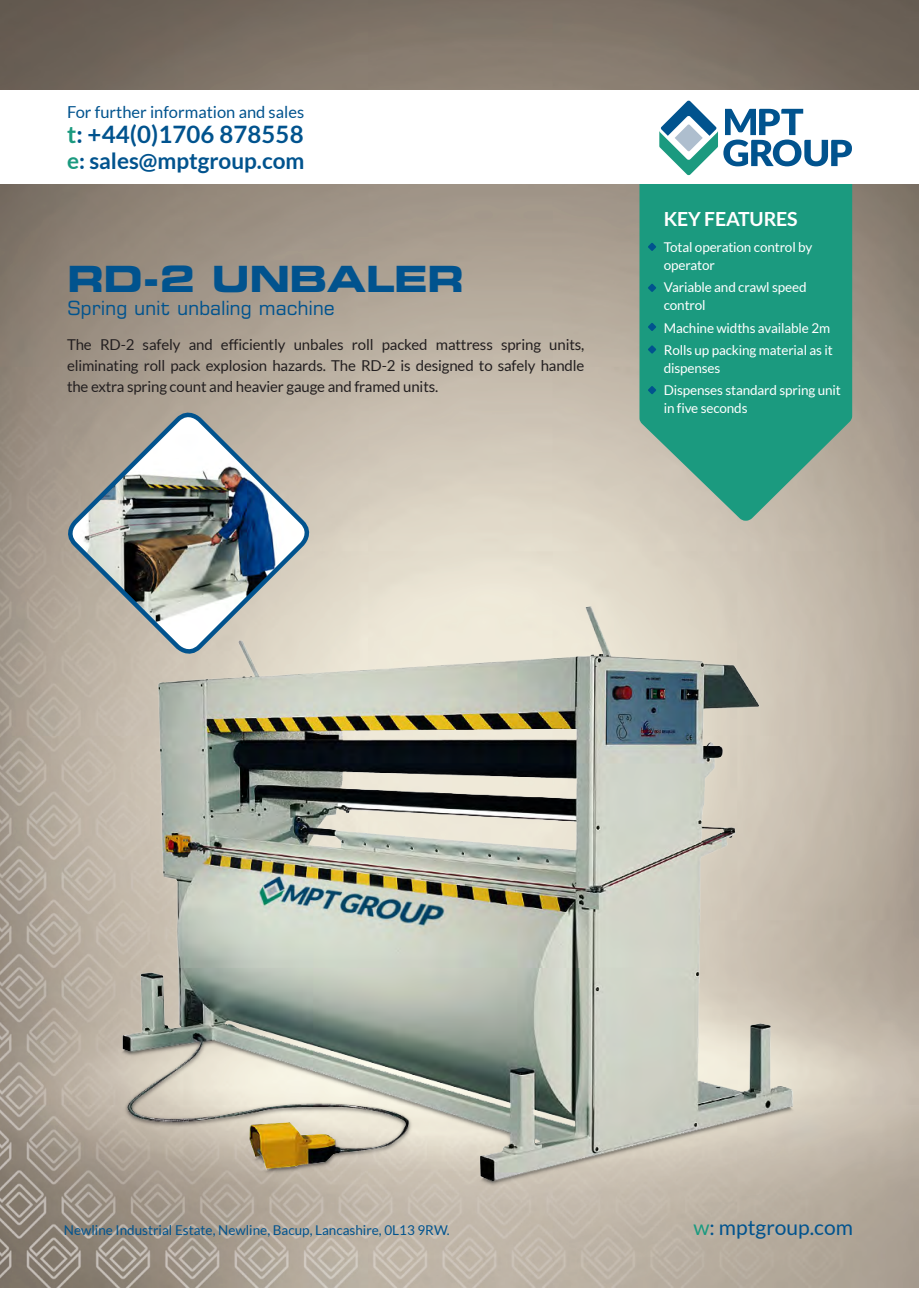
<style>
.page{position:relative;width:919px;height:1289px;background:#fff}
.page>*{position:absolute;margin:0;border:0;box-sizing:border-box;transform-origin:0 0}
.t1{font:700 expanded 36px "Square 721 BT";letter-spacing:-.01em;color:#01538e}
.t2{font:700 24px "Lato";letter-spacing:.005em;color:#01538e}
.t3{font:700 22.5px "Lato";color:#01538e}
.t4{font:21px "Lato";color:#01538e}
.t5{font:19.5px "Square 721 BT";letter-spacing:-.01em;color:#01538e}
.t6{font:700 19.5px "Lato";letter-spacing:-.01em;color:#fff}
.t7{font:16.5px "Lato";color:#01538e}
.t8{font:15px/21px "Lato";letter-spacing:-.01em;color:#231f20;text-align:justify}
.t9{font:13.5px/18px "Lato";letter-spacing:-.01em;color:#fff}
.t10{font:13.5px "Lato";color:#01538e}
.s1{color:#1b9a7f}
</style>
<div class="page">
<img style="left:0;top:0;width:918px;height:1287px">
<svg style="left:639px;top:184px;width:213px;height:336px;background:#339e85"></svg>
<div style="left:0;top:91px;width:918px;height:93px;background:#fff"></div>
<svg style="left:659px;top:101px;width:192px;height:74px"></svg>
<svg style="left:647px;top:242px;width:9px;height:9px"></svg>
<svg style="left:647px;top:283px;width:9px;height:9px"></svg>
<svg style="left:647px;top:385px;width:9px;height:9px"></svg>
<svg style="left:647px;top:322px;width:9px;height:9px"></svg>
<svg style="left:647px;top:345px;width:9px;height:9px"></svg>
<img style="left:111px;top:559px;width:694px;height:652px">
<svg style="left:64px;top:409px;width:249px;height:248px;background:#a4a6a2"></svg>
<p class="t7" style="left:67px;top:103px;width:239px">For further information and sales</p>
<h2 class="t2" style="left:67px;top:121px;width:238px"><span class="s1">t</span>: +44(0)1706 878558</h2>
<h3 class="t3" style="left:67px;top:148px;width:239px"><span class="s1">e</span>: sales@mptgroup.com</h3>
<h1 class="t1" style="left:67px;top:258px;width:399px">RD-2 UNBALER</h1>
<h3 class="t5" style="left:67px;top:295px;width:269px">Spring unit unbaling machine</h3>
<p class="t8" style="left:67px;top:333px;width:519px">The RD-2 safely and efficiently unbales roll packed mattress spring units, eliminating roll pack explosion hazards. The RD-2 is designed to safely handle the extra spring count and heavier gauge and framed units.</p>
<h3 class="t6" style="left:663px;top:207px;width:135px">KEY FEATURES</h3>
<p class="t9" style="left:663px;top:238px;width:150px">Total operation control by operator</p>
<p class="t9" style="left:663px;top:278px;width:144px">Variable and crawl speed control</p>
<p class="t9" style="left:663px;top:316px;width:170px;line-height:22.2px">Machine widths available 2m<br>Rolls up packing material as it</p>
<p class="t9" style="left:663px;top:357px;width:178px;line-height:22.2px">dispenses<br>Dispenses standard spring unit</p>
<p class="t9" style="left:663px;top:399px;width:85px">in five seconds</p>
<p class="t10" style="left:64px;top:1222px;width:387px">Newline Industrial Estate, Newline, Bacup, Lancashire, 0L13 9RW.</p>
<h3 class="t4" style="left:693px;top:1215px;width:161px"><span class="s1">w</span>: mptgroup.com</h3>
</div>
